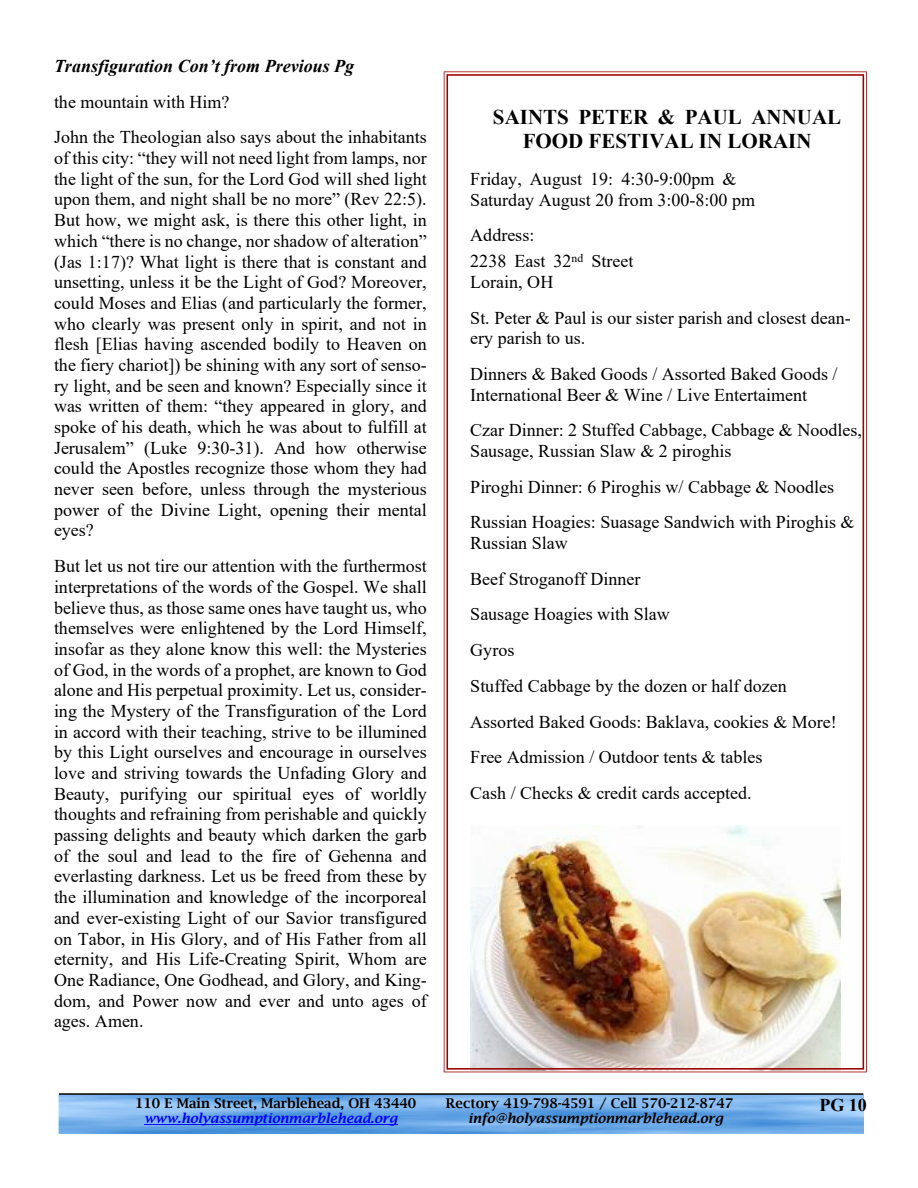
<style>
.page{position:relative;width:918px;height:1188px;background:#fff}
.page>*{position:absolute;margin:0;border:0;box-sizing:border-box;transform-origin:0 0}
.t1{font:700 21px/24.2px "Times New Roman";color:#000;text-align:center}
.t2{font:18px/20.7px "Times New Roman";color:#000}
.t3{font:italic 700 18px "Times New Roman";color:#000}
.t4{font:700 18px "Times New Roman";color:#000}
.t5{font:600 13.5px "Lucida Bright";color:#000}
.t6{font:italic 600 13.5px "Lucida Bright";color:#000}
.t7{font:italic 600 13.5px "Lucida Bright";color:#00f}
</style>
<div class="page">
<img style="left:59px;top:1095px;width:804px;height:38px">
<hr style="left:59px;top:1093px;width:804px;height:2px;background:#000">
<hr style="left:144px;top:1124px;width:253px;height:1px;background:#00f">
<svg style="left:444px;top:71px;width:423px;height:1001px"></svg>
<p class="t3" style="left:54px;top:60px;width:302px">Transfiguration Con’t from Previous Pg</p>
<p class="t2" style="left:54px;top:86px;width:374px;line-height:35.7px">the mountain with Him?<br>John the Theologian also says about the inhabitants</p>
<p class="t2" style="left:54px;top:149px;width:374px;text-align:justify">of this city: “they will not need light from lamps, nor the light of the sun, for the Lord God will shed light upon them, and night shall be no more” (Rev 22:5).<br>But how, we might ask, is there this other light, in which “there is no change, nor shadow of alteration” (Jas 1:17)? What light is there that is constant and unsetting, unless it be the Light of God? Moreover, could Moses and Elias (and particularly the former, who clearly was present only in spirit, and not in flesh [Elias having ascended bodily to Heaven on the fiery chariot]) be shining with any sort of senso&shy;ry light, and be seen and known? Especially since it was written of them: “they appeared in glory, and spoke of his death, which he was about to fulfill at Jerusalem” (Luke 9:30-31). And how otherwise could the Apostles recognize those whom they had never seen before, unless through the mysterious power of the Divine Light, opening their mental eyes?</p>
<p class="t2" style="left:54px;top:557px;width:374px;text-align:justify">But let us not tire our attention with the furthermost interpretations of the words of the Gospel. We shall believe thus, as those same ones have taught us, who themselves were enlightened by the Lord Himself, insofar as they alone know this well: the Mysteries of God, in the words of a prophet, are known to God alone and His perpetual proximity. Let us, consider&shy;ing the Mystery of the Transfiguration of the Lord in accord with their teaching, strive to be illumined by this Light ourselves and encourage in ourselves love and striving towards the Unfading Glory and Beauty, purifying our spiritual eyes of worldly thoughts and refraining from perishable and quickly passing delights and beauty which darken the garb of the soul and lead to the fire of Gehenna and everlasting darkness. Let us be freed from these by the illumination and knowledge of the incorporeal and ever-existing Light of our Savior transfigured on Tabor, in His Glory, and of His Father from all eternity, and His Life-Creating Spirit, Whom are One Radiance, One Godhead, and Glory, and King&shy;dom, and Power now and ever and unto ages of ages. Amen.</p>
<p class="t1" style="left:493px;top:107px;width:350px">SAINTS PETER &amp; PAUL ANNUAL<br>FOOD FESTIVAL IN LORAIN</p>
<p class="t2" style="left:470px;top:170px;width:286px">Friday, August 19: 4:30-9:00pm &amp;<br>Saturday August 20 from 3:00-8:00 pm</p>
<p class="t2" style="left:470px;top:224px;width:165px;line-height:26px">Address:<br>2238 East 32<sup>nd</sup> Street</p>
<p class="t2" style="left:470px;top:266px;width:382px;line-height:35.7px">Lorain, OH<br>St. Peter &amp; Paul is our sister parish and closest dean-</p>
<p class="t2" style="left:470px;top:322px;width:369px;line-height:35.7px">ery parish to us.<br>Dinners &amp; Baked Goods / Assorted Baked Goods /</p>
<p class="t2" style="left:470px;top:379px;width:393px;line-height:35.7px">International Beer &amp; Wine / Live Entertaiment<br>Czar Dinner: 2 Stuffed Cabbage, Cabbage &amp; Noodles,</p>
<p class="t2" style="left:470px;top:435px;width:386px;line-height:35.7px">Sausage, Russian Slaw &amp; 2 piroghis<br>Piroghi Dinner: 6 Piroghis w/ Cabbage &amp; Noodles<br>Russian Hoagies: Suasage Sandwich with Piroghis &amp;</p>
<p class="t2" style="left:470px;top:527px;width:368px;line-height:35.7px">Russian Slaw<br>Beef Stroganoff Dinner<br>Sausage Hoagies with Slaw<br>Gyros<br>Stuffed Cabbage by the dozen or half dozen<br>Assorted Baked Goods: Baklava, cookies &amp; More!<br>Free Admission / Outdoor tents &amp; tables<br>Cash / Checks &amp; credit cards accepted.</p>
<p class="t5" style="left:135px;top:1097px;width:283px">110 E Main Street, Marblehead, OH 43440</p>
<p class="t5" style="left:446px;top:1097px;width:289px">Rectory 419-798-4591 / Cell 570-212-8747</p>
<p class="t7" style="left:144px;top:1113px;width:255px">www.holyassumptionmarblehead.org</p>
<p class="t6" style="left:468px;top:1113px;width:256px">info@holyassumptionmarblehead.org</p>
<p class="t4" style="left:819px;top:1099px;width:49px">PG 10</p>
</div>
